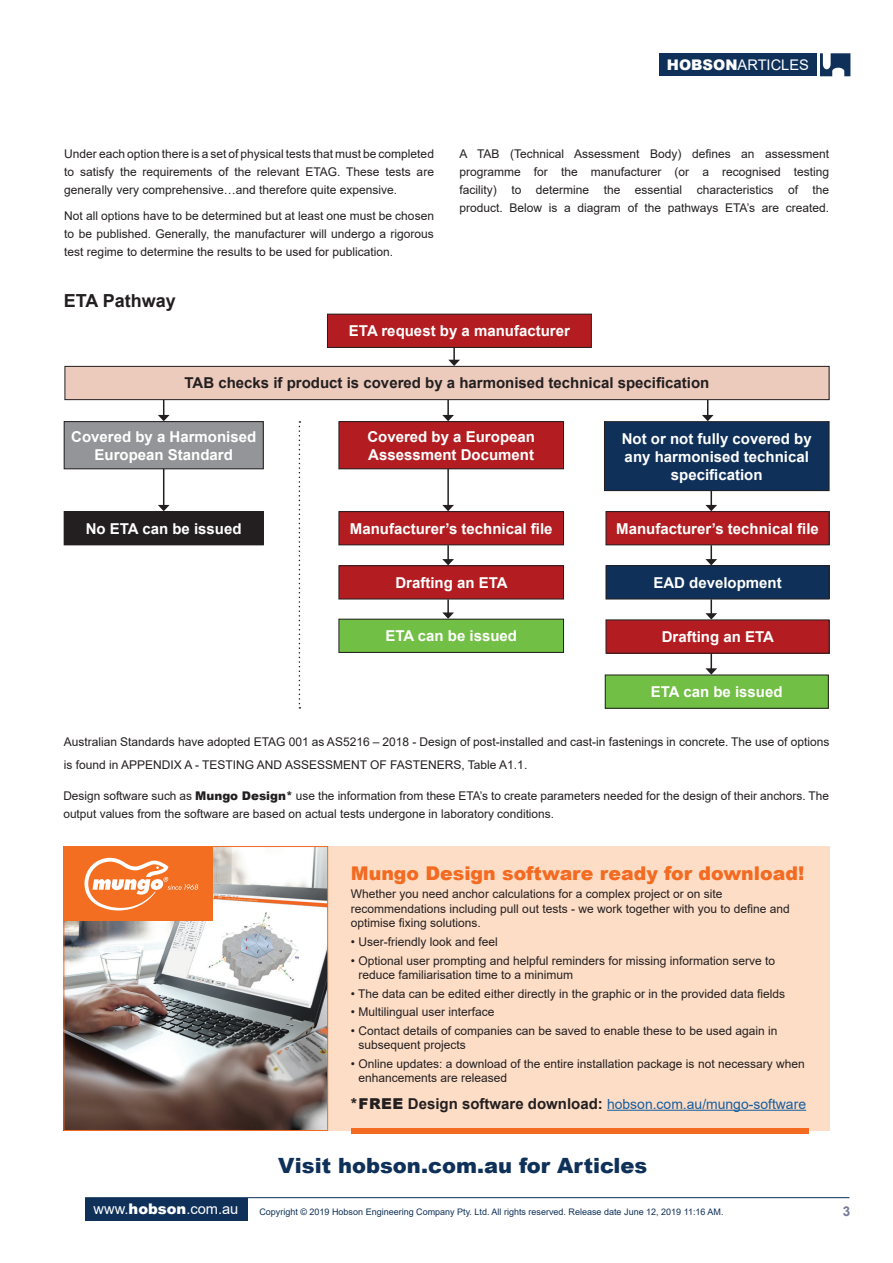
<style>
.page{position:relative;width:893px;height:1263px;background:#fff}
.page>*{position:absolute;margin:0;border:0;box-sizing:border-box;transform-origin:0 0}
.t1{font:900 21px "Arial";color:#0f3159}
.t2{font:900 18.9px "Arial";color:#f36a21}
.t3{font:700 18px "Arial";color:#231f20}
.t4{font:700 15px/18px "Arial";color:#fff;text-align:center}
.t5{font:700 15px "Arial";color:#231f20}
.t6{font:14.7px "Arial";color:#fff}
.t7{font:13.95px "Arial";color:#175d9e}
.t8{font:700 13.5px "Arial";color:#767996}
.t9{font:12px/18px "Arial";color:#231f20}
.t10{font:9px "Arial";color:#0f3159}
.s1{font-weight:900}
.s2{font-weight:900;font-size:15px;color:#231f20}
.s3{font-weight:700;font-size:15px;color:#231f20}
</style>
<div class="page">
<hr style="left:85px;top:1197px;width:764px;height:1px;background:#0f3159">
<div style="left:85px;top:1197px;width:162px;height:23px;background:#0f3159"></div>
<div style="left:659px;top:53px;width:157px;height:23px;background:#0f3159"></div>
<svg style="left:820px;top:53px;width:30px;height:23px"></svg>
<div style="left:65px;top:846px;width:764px;height:285px;background:#fdddc6"></div>
<div style="left:327px;top:314px;width:264px;height:33px;background:#b31d21"></div>
<div style="left:327px;top:314px;width:265px;height:34px;border:1px solid #231f20"></div>
<div style="left:604px;top:422px;width:225px;height:69px;background:#0f3159"></div>
<div style="left:604px;top:421px;width:225px;height:70px;border:1px solid #231f20"></div>
<div style="left:64px;top:512px;width:199px;height:33px;background:#231f20"></div>
<div style="left:64px;top:511px;width:200px;height:34px;border:1px solid #231f20"></div>
<div style="left:339px;top:619px;width:224px;height:33px;background:#71bf44"></div>
<div style="left:339px;top:619px;width:225px;height:34px;border:1px solid #231f20"></div>
<div style="left:339px;top:566px;width:224px;height:33px;background:#b31d21"></div>
<div style="left:339px;top:565px;width:225px;height:34px;border:1px solid #231f20"></div>
<div style="left:339px;top:512px;width:224px;height:33px;background:#b31d21"></div>
<div style="left:339px;top:511px;width:225px;height:34px;border:1px solid #231f20"></div>
<div style="left:606px;top:512px;width:223px;height:33px;background:#b31d21"></div>
<div style="left:606px;top:511px;width:223px;height:34px;border:1px solid #231f20"></div>
<div style="left:606px;top:620px;width:223px;height:33px;background:#b31d21"></div>
<div style="left:606px;top:566px;width:223px;height:33px;background:#0f3159"></div>
<div style="left:606px;top:565px;width:223px;height:34px;border:1px solid #231f20"></div>
<div style="left:605px;top:675px;width:223px;height:33px;background:#71bf44"></div>
<div style="left:605px;top:675px;width:224px;height:34px;border:1px solid #231f20"></div>
<div style="left:65px;top:366px;width:764px;height:34px;background:#eccabc"></div>
<div style="left:65px;top:366px;width:764px;height:34px;border:1px solid #231f20"></div>
<svg style="left:448px;top:348px;width:12px;height:18px"></svg>
<svg style="left:442px;top:400px;width:12px;height:21px"></svg>
<svg style="left:702px;top:400px;width:12px;height:21px"></svg>
<svg style="left:158px;top:400px;width:12px;height:21px"></svg>
<hr style="left:447px;top:455px;width:2px;height:51px;background:#231f20">
<svg style="left:442px;top:505px;width:12px;height:6px"></svg>
<hr style="left:163px;top:455px;width:1px;height:51px;background:#231f20">
<svg style="left:158px;top:505px;width:12px;height:6px"></svg>
<svg style="left:442px;top:545px;width:12px;height:20px"></svg>
<svg style="left:442px;top:599px;width:12px;height:20px"></svg>
<svg style="left:705px;top:599px;width:12px;height:20px"></svg>
<svg style="left:705px;top:653px;width:12px;height:22px"></svg>
<svg style="left:705px;top:545px;width:12px;height:20px"></svg>
<svg style="left:705px;top:491px;width:12px;height:20px"></svg>
<svg style="left:299px;top:421px;width:1px;height:288px"></svg>
<div style="left:351px;top:1128px;width:457px;height:6px;background:#f36a21"></div>
<img style="left:65px;top:848px;width:261px;height:281px">
<div style="left:63px;top:846px;width:265px;height:285px;border:1px solid #f36a21"></div>
<hr style="left:607px;top:1110px;width:199px;height:1px;background:#175d9e">
<div style="left:63px;top:846px;width:150px;height:75px;background:#f36e21"></div>
<svg style="left:85px;top:858px;width:113px;height:52px"></svg>
<div style="left:64px;top:422px;width:199px;height:47px;background:#939598"></div>
<div style="left:64px;top:421px;width:200px;height:48px;border:1px solid #231f20"></div>
<div style="left:339px;top:422px;width:224px;height:47px;background:#b31d21"></div>
<div style="left:339px;top:421px;width:225px;height:48px;border:1px solid #231f20"></div>
<p class="t6" style="left:667px;top:55px;width:144px"><span class="s1">HOBSON</span>ARTICLES</p>
<p class="t9" style="left:64px;top:144px;width:371px;text-align:justify">Under each option there is a set of physical tests that must be completed to satisfy the requirements of the relevant ETAG. These tests are generally very comprehensive…and therefore quite expensive.</p>
<p class="t9" style="left:64px;top:207px;width:371px;text-align:justify">Not all options have to be determined but at least one must be chosen to be published. Generally, the manufacturer will undergo a rigorous test regime to determine the results to be used for publication.</p>
<h3 class="t3" style="left:64px;top:288px;width:114px">ETA Pathway</h3>
<p class="t9" style="left:459px;top:144px;width:371px;text-align:justify">A TAB (Technical Assessment Body) defines an assessment programme for the manufacturer (or a recognised testing facility) to determine the essential characteristics of the product. Below is a diagram of the pathways ETA’s are created.</p>
<p class="t4" style="left:349px;top:322px;width:222px">ETA request by a manufacturer</p>
<p class="t5" style="left:185px;top:373px;width:526px">TAB checks if product is covered by a harmonised technical specification</p>
<p class="t4" style="left:71px;top:428px;width:187px">Covered by a Harmonised<br>European Standard</p>
<p class="t4" style="left:367px;top:428px;width:169px;text-align:left">Covered by a European<br>Assessment Document</p>
<p class="t4" style="left:622px;top:429px;width:192px">Not or not fully covered by any harmonised technical specification</p>
<p class="t4" style="left:86px;top:520px;width:157px">No ETA can be issued</p>
<p class="t4" style="left:350px;top:520px;width:204px">Manufacturer’s technical file</p>
<p class="t4" style="left:616px;top:520px;width:204px">Manufacturer’s technical file</p>
<p class="t4" style="left:395px;top:574px;width:114px">Drafting an ETA</p>
<p class="t4" style="left:385px;top:627px;width:133px">ETA can be issued</p>
<p class="t4" style="left:653px;top:574px;width:130px">EAD development</p>
<p class="t4" style="left:662px;top:628px;width:114px">Drafting an ETA</p>
<p class="t4" style="left:651px;top:683px;width:133px">ETA can be issued</p>
<p class="t9" style="left:64px;top:731px;width:767px;line-height:22px">Australian Standards have adopted ETAG 001 as AS5216 – 2018 - Design of post-installed and cast-in fastenings in concrete. The use of options is found in APPENDIX A - TESTING AND ASSESSMENT OF FASTENERS, Table A1.1.</p>
<p class="t9" style="left:63px;top:786px;width:767px">Design software such as <span class="s1">Mungo Design*</span> use the information from these ETA’s to create parameters needed for the design of their anchors. The output values from the software are based on actual tests undergone in laboratory conditions.</p>
<h2 class="t2" style="left:351px;top:859px;width:455px">Mungo Design software ready for download!</h2>
<p class="t9" style="left:351px;top:887px;width:440px;line-height:14.4px">Whether you need anchor calculations for a complex project or on site recommendations including pull out tests - we work together with you to define and optimise fixing solutions.</p>
<p class="t9" style="left:351px;top:933px;width:148px">• User-friendly look and feel</p>
<p class="t9" style="left:358px;top:953px;width:418px;line-height:14.4px;text-indent:-8px">• Optional user prompting and helpful reminders for missing information serve to reduce familiarisation time to a minimum</p>
<p class="t9" style="left:351px;top:984px;width:436px">• The data can be edited either directly in the graphic or in the provided data fields</p>
<p class="t9" style="left:351px;top:1003px;width:145px">• Multilingual user interface</p>
<p class="t9" style="left:358px;top:1023px;width:420px;line-height:14.4px;text-indent:-8px">• Contact details of companies can be saved to enable these to be used again in subsequent projects</p>
<p class="t9" style="left:358px;top:1056px;width:448px;line-height:14.4px;text-indent:-8px">• Online updates: a download of the entire installation package is not necessary when enhancements are released</p>
<p class="t7" style="left:350px;top:1094px;width:458px"><span class="s2">*FREE</span> <span class="s3">Design software download:</span> hobson.com.au/mungo-software</p>
<p class="t6" style="left:94px;top:1199px;width:146px">www.<span class="s1">hobson</span>.com.au</p>
<h1 class="t1" style="left:278px;top:1151px;width:371px">Visit hobson.com.au for Articles</h1>
<p class="t10" style="left:259px;top:1205px;width:466px">Copyright © 2019 Hobson Engineering Company Pty. Ltd. All rights reserved. Release date June 12, 2019 11:16 AM.</p>
<p class="t8" style="left:843px;top:1202px;width:9px">3</p>
</div>
